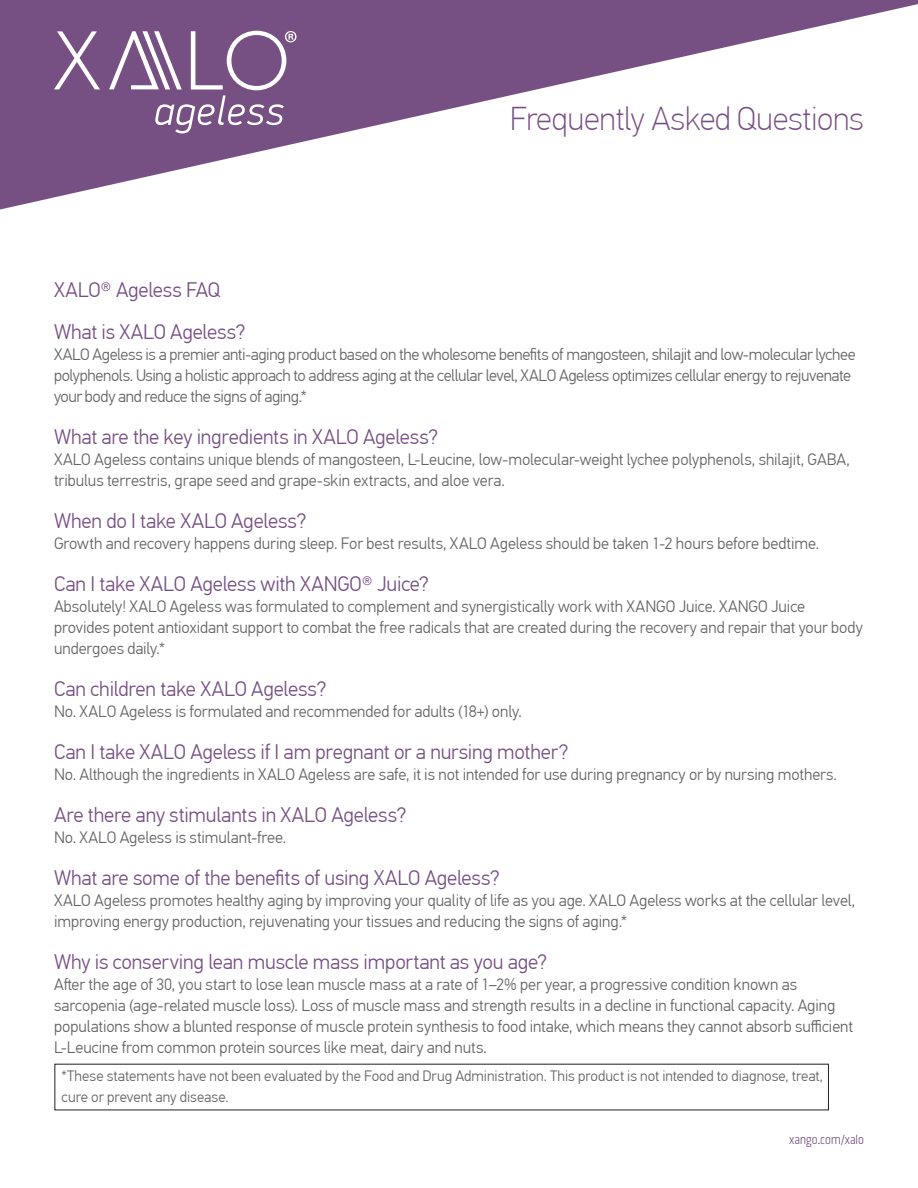
<style>
.page{position:relative;width:918px;height:1188px;background:#fff}
.page>*{position:absolute;margin:0;border:0;box-sizing:border-box;transform-origin:0 0}
.t1{font:100 33px "PF Din Text Pro";letter-spacing:-.01em;color:#764f83}
.t2{font:300 21px "PF Din Text Pro";letter-spacing:-.01em;color:#764f83}
.t3{font:300 16.5px/21px "PF Din Text Pro";letter-spacing:-.005em;color:#636265}
.t4{font:300 16.5px/21px "PF Din Text Pro";letter-spacing:-.025em;color:#636265}
.t5{font:300 15px/21px "PF Din Text Pro";color:#636265}
.directions{font:300 13.5px "Pill Gothic 300 mg";letter-spacing:-.02em;color:#764f83}
</style>
<div class="page">
<svg style="left:0;top:0;width:918px;height:210px"></svg>
<svg style="left:54px;top:31px;width:46px;height:58px"></svg>
<svg style="left:109px;top:31px;width:188px;height:102px"></svg>
<p class="t1" style="left:510px;top:99px;width:356px">Frequently Asked Questions</p>
<p class="t2" style="left:54px;top:278px;width:168px">XALO® Ageless FAQ</p>
<p class="t2" style="left:54px;top:320px;width:193px">What is XALO Ageless?</p>
<p class="t4" style="left:54px;top:344px;width:803px">XALO Ageless is a premier anti-aging product based on the wholesome benefits of mangosteen, shilajit and low-molecular lychee polyphenols. Using a holistic approach to address aging at the cellular level, XALO Ageless optimizes cellular energy to rejuvenate your body and reduce the signs of aging.*</p>
<p class="t2" style="left:54px;top:425px;width:386px">What are the key ingredients in XALO Ageless?</p>
<p class="t3" style="left:54px;top:449px;width:797px">XALO Ageless contains unique blends of mangosteen, L-Leucine, low-molecular-weight lychee polyphenols, shilajit, GABA, tribulus terrestris, grape seed and grape-skin extracts, and aloe vera.</p>
<p class="t2" style="left:54px;top:509px;width:254px">When do I take XALO Ageless?</p>
<p class="t3" style="left:54px;top:533px;width:767px">Growth and recovery happens during sleep. For best results, XALO Ageless should be taken 1-2 hours before bedtime.</p>
<p class="t2" style="left:54px;top:572px;width:376px">Can I take XALO Ageless with XANGO® Juice?</p>
<p class="t3" style="left:54px;top:596px;width:810px">Absolutely! XALO Ageless was formulated to complement and synergistically work with XANGO Juice. XANGO Juice provides potent antioxidant support to combat the free radicals that are created during the recovery and repair that your body undergoes daily.*</p>
<p class="t2" style="left:54px;top:677px;width:274px">Can children take XALO Ageless?</p>
<p class="t3" style="left:54px;top:701px;width:469px">No. XALO Ageless is formulated and recommended for adults (18+) only.</p>
<p class="t2" style="left:54px;top:740px;width:516px">Can I take XALO Ageless if I am pregnant or a nursing mother?</p>
<p class="t3" style="left:54px;top:764px;width:784px">No. Although the ingredients in XALO Ageless are safe, it is not intended for use during pregnancy or by nursing mothers.</p>
<p class="t2" style="left:54px;top:803px;width:354px">Are there any stimulants in XALO Ageless?</p>
<p class="t3" style="left:54px;top:827px;width:234px">No. XALO Ageless is stimulant-free.</p>
<p class="t2" style="left:54px;top:866px;width:447px">What are some of the benefits of using XALO Ageless?</p>
<p class="t3" style="left:54px;top:890px;width:803px">XALO Ageless promotes healthy aging by improving your quality of life as you age. XALO Ageless works at the cellular level, improving energy production, rejuvenating your tissues and reducing the signs of aging.*</p>
<p class="t2" style="left:54px;top:950px;width:495px">Why is conserving lean muscle mass important as you age?</p>
<p class="t3" style="left:54px;top:974px;width:800px">After the age of 30, you start to lose lean muscle mass at a rate of 1–2% per year, a progressive condition known as sarcopenia (age-related muscle loss). Loss of muscle mass and strength results in a decline in functional capacity. Aging populations show a blunted response of muscle protein synthesis to food intake, which means they cannot absorb sufficient L-Leucine from common protein sources like meat, dairy and nuts.</p>
<p class="t5" style="left:62px;top:1065px;width:763px">*These statements have not been evaluated by the Food and Drug Administration. This product is not intended to diagnose, treat, cure or prevent any disease.</p>
<p class="directions" style="left:789px;top:1132px;width:76px">xango.com/xalo</p>
</div>
